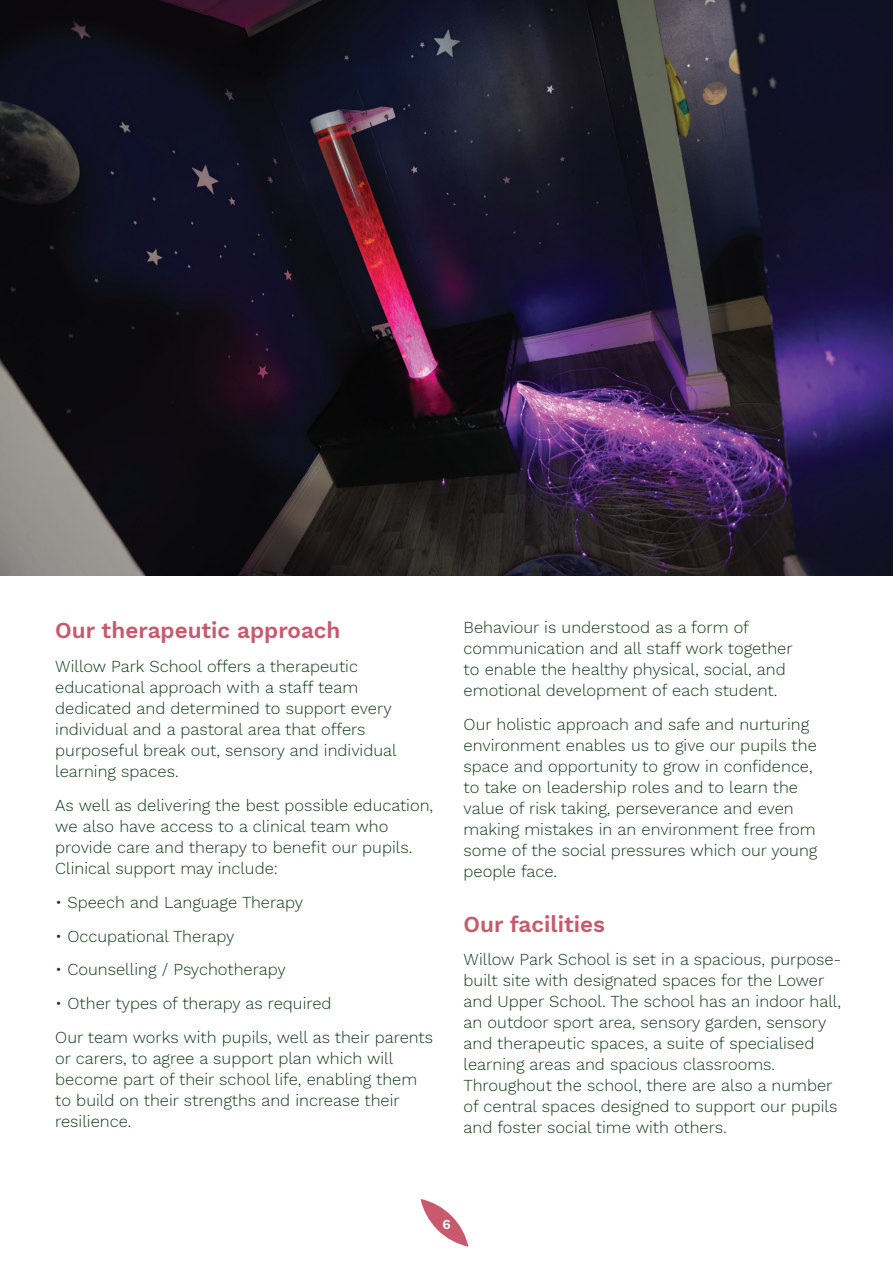
<style>
.page{position:relative;width:893px;height:1263px;background:#fff}
.page>*{position:absolute;margin:0;border:0;box-sizing:border-box;transform-origin:0 0}
.t1{font:600 22.5px "Work Sans";color:#c9596d}
.t2{font:300 16.5px/21px "Work Sans";color:#133a19}
.t3{font:600 13.5px "Work Sans";color:#fff}
</style>
<div class="page">
<img style="left:0;top:0;width:893px;height:575px">
<svg style="left:421px;top:1199px;width:47px;height:48px"></svg>
<h1 class="t1" style="left:55px;top:614px;width:287px">Our therapeutic approach</h1>
<p class="t2" style="left:55px;top:655px;width:343px">Willow Park School offers a therapeutic educational approach with a staff team dedicated and determined to support every individual and a pastoral area that offers purposeful break out, sensory and individual learning spaces.</p>
<p class="t2" style="left:55px;top:794px;width:379px">As well as delivering the best possible education, we also have access to a clinical team who provide care and therapy to benefit our pupils.<br>Clinical support may include:</p>
<p class="t2" style="left:55px;top:891px;width:249px">• Speech and Language Therapy</p>
<p class="t2" style="left:55px;top:925px;width:181px">• Occupational Therapy</p>
<p class="t2" style="left:55px;top:958px;width:232px">• Counselling / Psychotherapy</p>
<p class="t2" style="left:55px;top:986px;width:379px;line-height:33.8px">• Other types of therapy as required<br>Our team works with pupils, well as their parents</p>
<p class="t2" style="left:55px;top:1047px;width:364px">or carers, to agree a support plan which will become part of their school life, enabling them to build on their strengths and increase their resilience.</p>
<p class="t2" style="left:464px;top:616px;width:331px">Behaviour is understood as a form of communication and all staff work together to enable the healthy physical, social, and emotional development of each student.</p>
<p class="t2" style="left:464px;top:713px;width:355px">Our holistic approach and safe and nurturing environment enables us to give our pupils the space and opportunity to grow in confidence, to take on leadership roles and to learn the value of risk taking, perseverance and even making mistakes in an environment free from some of the social pressures which our young people face.</p>
<h1 class="t1" style="left:464px;top:907px;width:143px">Our facilities</h1>
<p class="t2" style="left:464px;top:948px;width:379px">Willow Park School is set in a spacious, purpose&shy;built site with designated spaces for the Lower and Upper School. The school has an indoor hall, an outdoor sport area, sensory garden, sensory and therapeutic spaces, a suite of specialised learning areas and spacious classrooms.<br>Throughout the school, there are also a number of central spaces designed to support our pupils and foster social time with others.</p>
<p class="t3" style="left:442px;top:1214px;width:10px">6</p>
</div>
